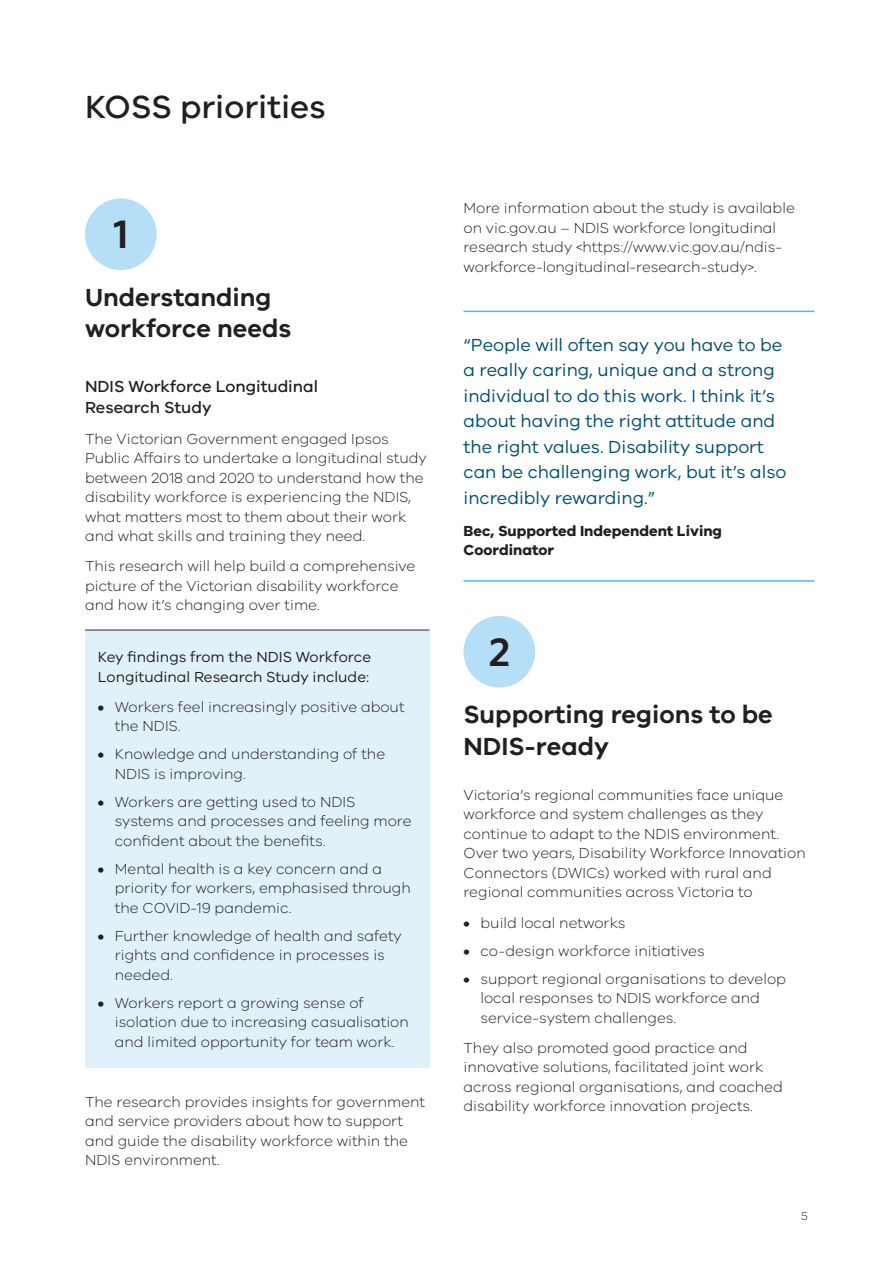
<style>
.page{position:relative;width:893px;height:1263px;background:#fff}
.page>*{position:absolute;margin:0;border:0;box-sizing:border-box;transform-origin:0 0}
.t1{font:600 40.5px "Whitney";color:#231f20}
.t2{font:500 33px "VIC";color:#231f20}
.t3{font:600 25.5px/31.5px "VIC";color:#231f20}
.t4{font:18px/25.5px "VIC";color:#014f70}
.t5{font:500 16.5px/21px "VIC";color:#231f20}
.t6{font:300 15px/19.5px "VIC";color:#231f20}
.t7{font:15px/19.5px "VIC";color:#231f20}
.t8{font:700 15px/19.5px "VIC";color:#231f20}
.t9{font:300 12px "VIC";color:#231f20}
.s1{font-weight:700}
</style>
<div class="page">
<div style="left:85px;top:198px;width:72px;height:72px;background:#b4dff6;border-radius:50%"></div>
<div style="left:85px;top:630px;width:344px;height:438px;background:#e0f1fa"></div>
<hr style="left:85px;top:629px;width:344px;height:2px;background:#6c6d70">
<hr style="left:463px;top:311px;width:351px;height:1px;background:#54b9e9">
<hr style="left:463px;top:580px;width:351px;height:2px;background:#54b9e9">
<div style="left:463px;top:616px;width:72px;height:71px;background:#b4dff6;border-radius:50%"></div>
<h2 class="t2" style="left:85px;top:87px;width:242px">KOSS priorities</h2>
<h1 class="t1" style="left:113px;top:207px;width:17px">1</h1>
<h3 class="t3" style="left:85px;top:281px;width:208px">Understanding workforce needs</h3>
<p class="t5" style="left:85px;top:376px;width:234px">NDIS Workforce Longitudinal<br>Research Study</p>
<p class="t6" style="left:85px;top:428px;width:343px">The Victorian Government engaged Ipsos Public Affairs to undertake a longitudinal study between 2018 and 2020 to understand how the disability workforce is experiencing the NDIS, what matters most to them about their work and what skills and training they need.</p>
<p class="t6" style="left:85px;top:556px;width:332px">This research will help build a comprehensive picture of the Victorian disability workforce and how it’s changing over time.</p>
<p class="t7" style="left:98px;top:647px;width:275px">Key findings from the NDIS Workforce<br>Longitudinal Research Study include:</p>
<p class="t6" style="left:115px;top:696px;width:291px;text-indent:-17px"><span class="s1">•</span> Workers feel increasingly positive about the NDIS.</p>
<p class="t6" style="left:115px;top:744px;width:272px;text-indent:-17px"><span class="s1">•</span> Knowledge and understanding of the<br>NDIS is improving.</p>
<p class="t6" style="left:115px;top:791px;width:298px;text-indent:-17px"><span class="s1">•</span> Workers are getting used to NDIS systems and processes and feeling more confident about the benefits.</p>
<p class="t6" style="left:115px;top:858px;width:298px;text-indent:-17px"><span class="s1">•</span> Mental health is a key concern and a priority for workers, emphasised through the COVID-19 pandemic.</p>
<p class="t6" style="left:115px;top:925px;width:289px;text-indent:-17px"><span class="s1">•</span> Further knowledge of health and safety rights and confidence in processes is needed.</p>
<p class="t6" style="left:115px;top:992px;width:296px;text-indent:-17px"><span class="s1">•</span> Workers report a growing sense of isolation due to increasing casualisation and limited opportunity for team work.</p>
<p class="t6" style="left:85px;top:1091px;width:342px">The research provides insights for government and service providers about how to support and guide the disability workforce within the NDIS environment.</p>
<p class="t6" style="left:463px;top:198px;width:333px">More information about the study is available on vic.gov.au – NDIS workforce longitudinal research study &lt;https://www.vic.gov.au/ndis&shy;workforce-longitudinal-research-study&gt;.</p>
<p class="t4" style="left:463px;top:331px;width:324px">“People will often say you have to be a really caring, unique and a strong individual to do this work. I think it’s about having the right attitude and the right values. Disability support can be challenging work, but it’s also incredibly rewarding.”</p>
<p class="t8" style="left:463px;top:521px;width:260px">Bec, Supported Independent Living<br>Coordinator</p>
<h1 class="t1" style="left:488px;top:625px;width:23px">2</h1>
<h3 class="t3" style="left:463px;top:698px;width:311px">Supporting regions to be<br>NDIS-ready</h3>
<p class="t6" style="left:463px;top:784px;width:344px">Victoria’s regional communities face unique workforce and system challenges as they continue to adapt to the NDIS environment.<br>Over two years, Disability Workforce Innovation Connectors (DWICs) worked with rural and regional communities across Victoria to</p>
<p class="t6" style="left:463px;top:912px;width:163px"><span class="s1">•</span> build local networks</p>
<p class="t6" style="left:463px;top:940px;width:243px"><span class="s1">•</span> co-design workforce initiatives</p>
<p class="t6" style="left:480px;top:968px;width:307px;text-indent:-17px"><span class="s1">•</span> support regional organisations to develop local responses to NDIS workforce and service-system challenges.</p>
<p class="t6" style="left:463px;top:1037px;width:321px">They also promoted good practice and innovative solutions, facilitated joint work across regional organisations, and coached disability workforce innovation projects.</p>
<p class="t9" style="left:801px;top:1209px;width:8px">5</p>
</div>
